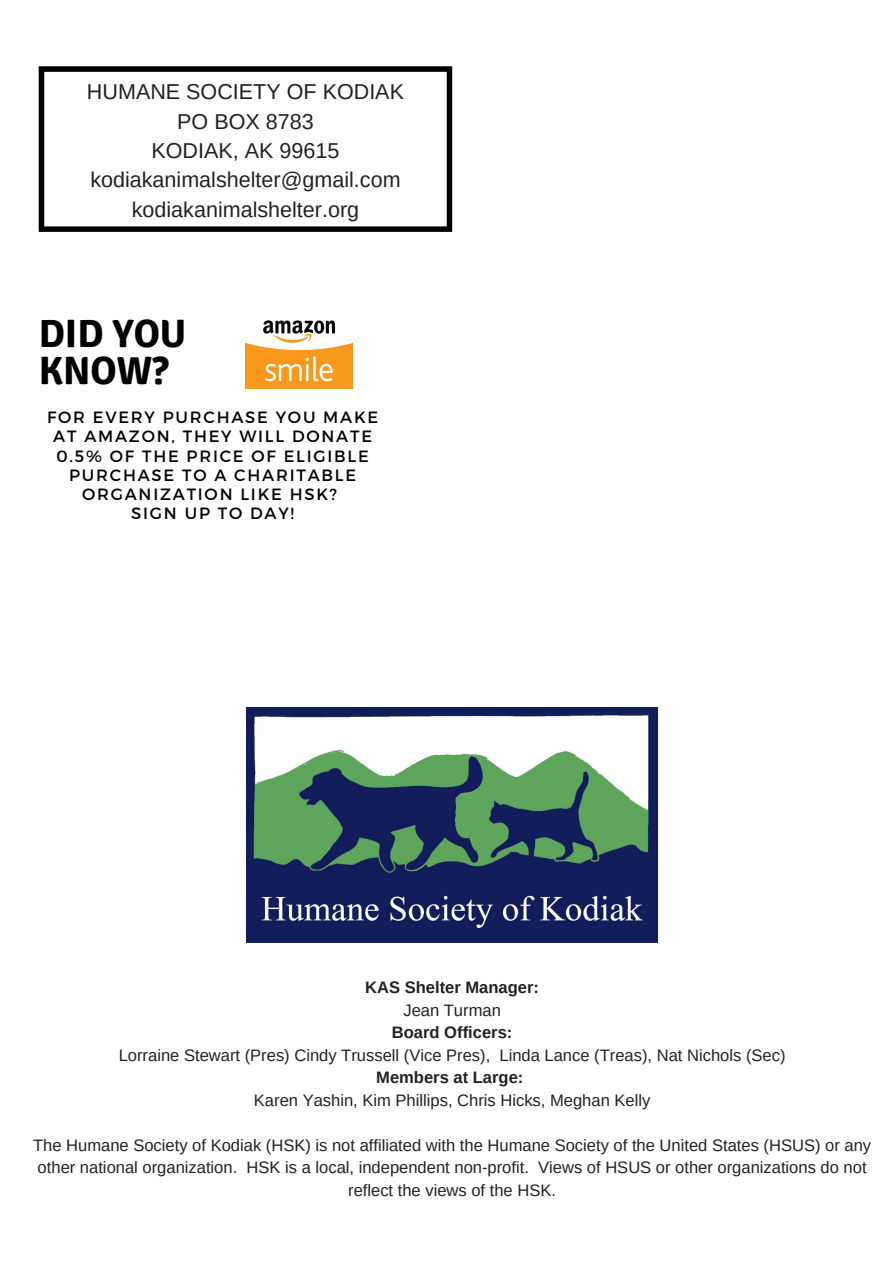
<style>
.page{position:relative;width:894px;height:1264px;background:#fff}
.page>*{position:absolute;margin:0;border:0;box-sizing:border-box;transform-origin:0 0}
.t1{font:700 39.3px/37.2px "Signika";color:#000}
.t2{font:21.45px "Arimo";color:#222}
.t3{font:16.5px/22.5px "Arimo";color:#222;text-align:center}
.t4{font:700 16.5px "Arimo";color:#222}
.t5{font:16.35px/19.2px "Montserrat";letter-spacing:.11em;color:#000;text-align:center}
</style>
<div class="page">
<svg style="left:39px;top:66px;width:413px;height:166px"></svg>
<img style="left:245px;top:320px;width:107px;height:68px">
<img style="left:247px;top:707px;width:409px;height:235px">
<p class="t2" style="left:87px;top:80px;width:318px">HUMANE SOCIETY OF KODIAK</p>
<p class="t2" style="left:177px;top:109px;width:138px">PO BOX 8783</p>
<p class="t2" style="left:151px;top:139px;width:189px">KODIAK, AK 99615</p>
<p class="t2" style="left:90px;top:168px;width:312px">kodiakanimalshelter@gmail.com</p>
<p class="t2" style="left:132px;top:197px;width:229px">kodiakanimalshelter.org</p>
<p class="t1" style="left:39px;top:315px;width:149px">DID YOU<br>KNOW?</p>
<p class="t5" style="left:47px;top:407px;width:333px">FOR EVERY PURCHASE YOU MAKE<br>AT AMAZON, THEY WILL DONATE<br>0.5% OF THE PRICE OF ELIGIBLE<br>PURCHASE TO A CHARITABLE<br>ORGANIZATION LIKE HSK?</p>
<p class="t5" style="left:131px;top:503px;width:164px">SIGN UP TO DAY!</p>
<p class="t4" style="left:365px;top:978px;width:175px">KAS Shelter Manager:</p>
<p class="t3" style="left:403px;top:998px;width:99px">Jean Turman</p>
<p class="t4" style="left:392px;top:1023px;width:122px">Board Officers:</p>
<p class="t3" style="left:119px;top:1043px;width:668px">Lorraine Stewart (Pres) Cindy Trussell (Vice Pres), Linda Lance (Treas), Nat Nichols (Sec)</p>
<p class="t4" style="left:376px;top:1068px;width:149px">Members at Large:</p>
<p class="t3" style="left:254px;top:1088px;width:398px">Karen Yashin, Kim Phillips, Chris Hicks, Meghan Kelly</p>
<p class="t3" style="left:33px;top:1133px;width:839px">The Humane Society of Kodiak (HSK) is not affiliated with the Humane Society of the United States (HSUS) or any other national organization. HSK is a local, independent non-profit. Views of HSUS or other organizations do not reflect the views of the HSK.</p>
</div>
